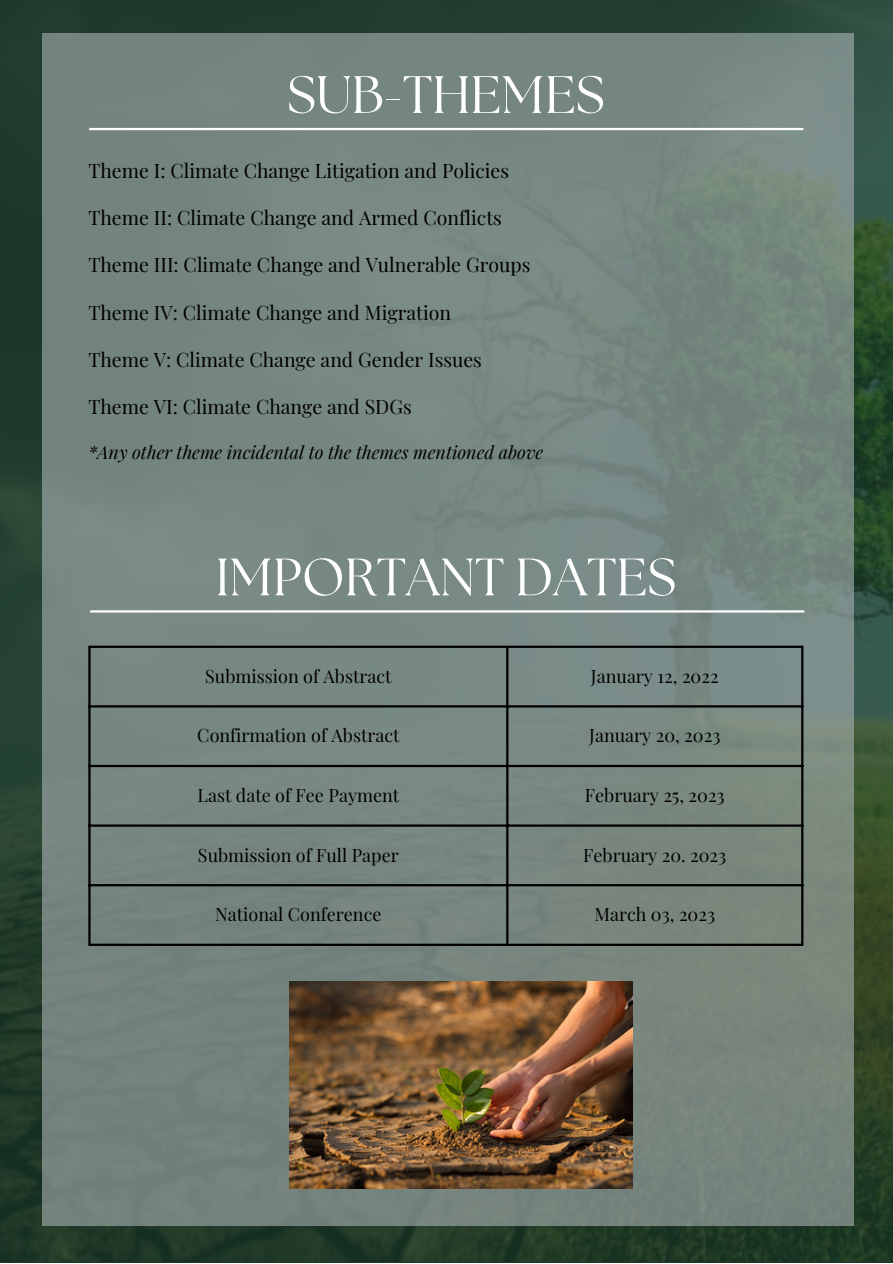
<style>
.page{position:relative;width:893px;height:1264px;background:#fff}
.page>*{position:absolute;margin:0;border:0;box-sizing:border-box;transform-origin:0 0}
.t1{font:52.5px "The Seasons";color:#fff}
.t2{font:19.5px "Playfair Display";color:#000}
.t3{font:18px "Playfair Display";color:#000}
.t4{font:italic 18px "Playfair Display";color:#000}
</style>
<div class="page">
<img style="left:0;top:0;width:892px;height:1261px">
<div style="left:42px;top:33px;width:811px;height:1192px;background:#778780"></div>
<hr style="left:89px;top:128px;width:714px;height:2px;background:#fff">
<hr style="left:90px;top:610px;width:714px;height:2px;background:#fff">
<img style="left:289px;top:981px;width:343px;height:207px">
<hr style="left:88px;top:648px;width:3px;height:295px;background:#000">
<hr style="left:506px;top:648px;width:2px;height:295px;background:#000">
<hr style="left:801px;top:648px;width:2px;height:295px;background:#000">
<hr style="left:88px;top:645px;width:715px;height:3px;background:#000">
<hr style="left:88px;top:705px;width:715px;height:2px;background:#000">
<hr style="left:88px;top:765px;width:715px;height:2px;background:#000">
<hr style="left:88px;top:824px;width:715px;height:2px;background:#000">
<hr style="left:88px;top:884px;width:715px;height:2px;background:#000">
<hr style="left:88px;top:943px;width:715px;height:2px;background:#000">
<h1 class="t1" style="left:287px;top:71px;width:319px">SUB-THEMES</h1>
<p class="t2" style="left:88px;top:157px;width:422px">Theme I: Climate Change Litigation and Policies</p>
<p class="t2" style="left:88px;top:204px;width:415px">Theme II: Climate Change and Armed Conflicts</p>
<p class="t2" style="left:88px;top:251px;width:443px">Theme III: Climate Change and Vulnerable Groups</p>
<p class="t2" style="left:88px;top:298px;width:364px">Theme IV: Climate Change and Migration</p>
<p class="t2" style="left:88px;top:346px;width:395px">Theme V: Climate Change and Gender Issues</p>
<p class="t2" style="left:88px;top:393px;width:325px">Theme VI: Climate Change and SDGs</p>
<p class="t4" style="left:88px;top:439px;width:456px">*Any other theme incidental to the themes mentioned above</p>
<h1 class="t1" style="left:215px;top:553px;width:462px">IMPORTANT DATES</h1>
<p class="t3" style="left:205px;top:663px;width:188px">Submission of Abstract</p>
<p class="t3" style="left:591px;top:663px;width:129px">January 12, 2022</p>
<p class="t3" style="left:197px;top:723px;width:204px">Confirmation of Abstract</p>
<p class="t3" style="left:589px;top:723px;width:133px">January 20, 2023</p>
<p class="t3" style="left:197px;top:782px;width:203px">Last date of Fee Payment</p>
<p class="t3" style="left:585px;top:782px;width:141px">February 25, 2023</p>
<p class="t3" style="left:198px;top:842px;width:202px">Submission of Full Paper</p>
<p class="t3" style="left:583px;top:842px;width:144px">February 20. 2023</p>
<p class="t3" style="left:215px;top:901px;width:168px">National Conference</p>
<p class="t3" style="left:594px;top:901px;width:122px">March 03, 2023</p>
</div>
